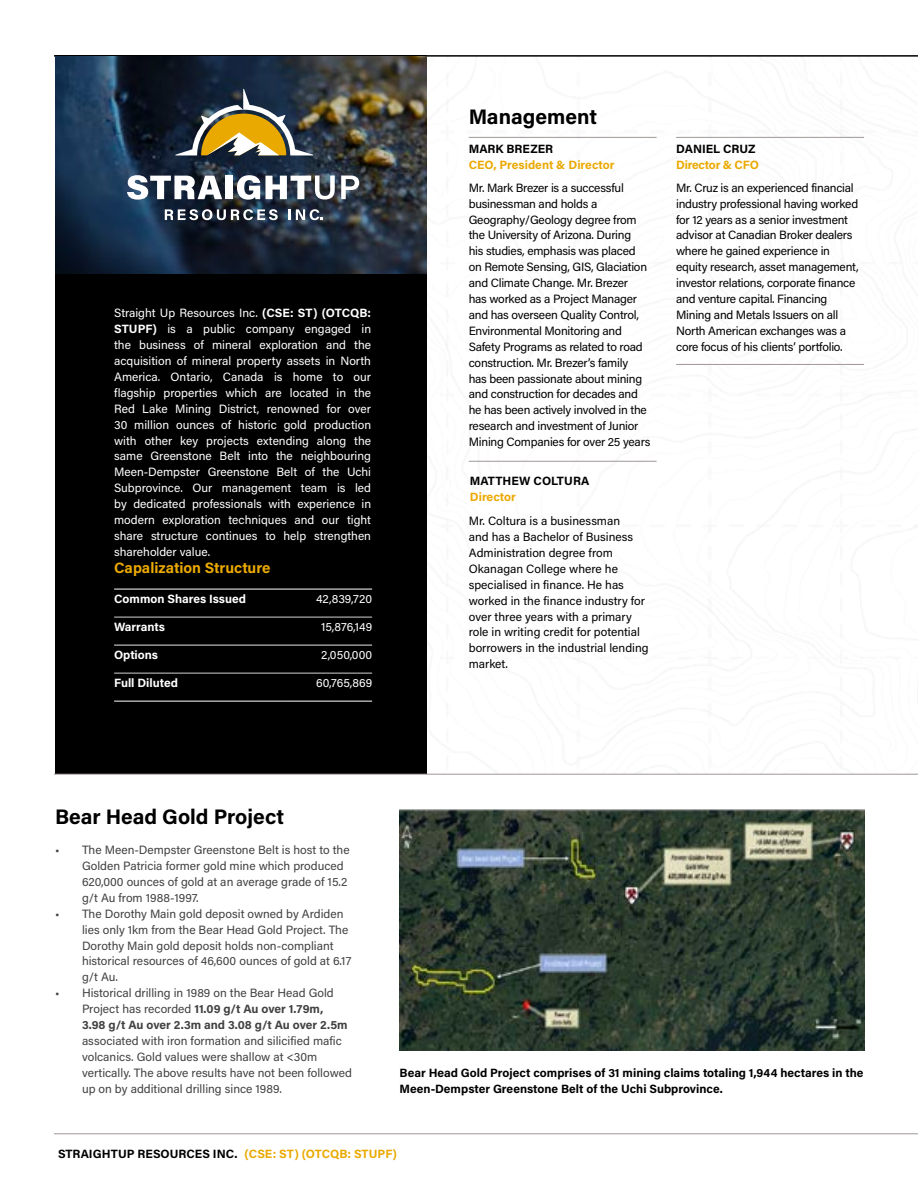
<style>
.page{position:relative;width:918px;height:1188px;background:#fff}
.page>*{position:absolute;margin:0;border:0;box-sizing:border-box;transform-origin:0 0}
.t1{font:700 21px "Acumin Pro";color:#000}
.t2{font:700 15px "Acumin Pro";color:#eba900}
.t3{font:12px/15.9px "Acumin Pro";letter-spacing:-.02em;color:#000}
.t4{font:12px/15.9px "Acumin Pro";color:#fff;text-align:justify}
.t5{font:12px/15.9px "Acumin Pro";color:#414042}
.t6{font:12px/15.9px "Acumin Pro";color:#000}
.t7{font:700 12px/15.9px "Acumin Pro";color:#000}
.t8{font:700 12px "Acumin Pro";color:#fff}
.t9{font:700 12px "Acumin Pro";letter-spacing:-.005em;color:#eba900}
.s1{font-weight:700}
.s2{color:#eba900}
</style>
<div class="page">
<div style="left:55px;top:56px;width:372px;height:718px;background:#000"></div>
<hr style="left:114px;top:617px;width:174px;height:1px;background:#d1d3d4">
<hr style="left:288px;top:617px;width:84px;height:1px;background:#d1d3d4">
<hr style="left:114px;top:673px;width:174px;height:1px;background:#d1d3d4">
<hr style="left:288px;top:673px;width:84px;height:1px;background:#d1d3d4">
<hr style="left:114px;top:645px;width:174px;height:1px;background:#e6e7e8">
<hr style="left:288px;top:645px;width:84px;height:1px;background:#e6e7e8">
<hr style="left:114px;top:589px;width:174px;height:1px;background:#fff">
<hr style="left:288px;top:589px;width:84px;height:1px;background:#fff">
<hr style="left:114px;top:701px;width:174px;height:1px;background:#fff">
<hr style="left:288px;top:701px;width:84px;height:1px;background:#fff">
<img style="left:400px;top:809px;width:465px;height:241px">
<hr style="left:54px;top:55px;width:864px;height:2px;background:#000">
<hr style="left:54px;top:774px;width:864px;height:1px;background:#9f9896">
<hr style="left:54px;top:1134px;width:864px;height:1px;background:#9f9896">
<hr style="left:469px;top:461px;width:188px;height:1px;background:#9f9896">
<hr style="left:469px;top:137px;width:188px;height:1px;background:#9f9896">
<hr style="left:676px;top:364px;width:188px;height:1px;background:#9f9896">
<hr style="left:676px;top:137px;width:188px;height:1px;background:#9f9896">
<img style="left:55px;top:57px;width:372px;height:217px">
<svg style="left:165px;top:209px;width:113px;height:11px"></svg>
<svg style="left:288px;top:209px;width:35px;height:11px"></svg>
<svg style="left:127px;top:175px;width:95px;height:25px;background:#9299a3"></svg>
<div style="left:225px;top:176px;width:7px;height:23px;background:#fff"></div>
<svg style="left:237px;top:175px;width:98px;height:25px;background:#9298a1"></svg>
<svg style="left:341px;top:176px;width:18px;height:23px"></svg>
<svg style="left:175px;top:89px;width:138px;height:66px;background:#6e684f"></svg>
<p class="t4" style="left:114px;top:305px;width:259px">Straight Up Resources Inc. <span class="s1">(CSE: ST) (OTCQB:<br>STUPF)</span> is a public company engaged in the business of mineral exploration and the acquisition of mineral property assets in North America. Ontario, Canada is home to our flagship properties which are located in the Red Lake Mining District, renowned for over 30 million ounces of historic gold production with other key projects extending along the same Greenstone Belt into the neighbouring Meen-Dempster Greenstone Belt of the Uchi Subprovince. Our management team is led by dedicated professionals with experience in modern exploration techniques and our tight share structure continues to help strengthen shareholder value.</p>
<p class="t2" style="left:114px;top:557px;width:158px">Capalization Structure</p>
<p class="t8" style="left:114px;top:591px;width:133px">Common Shares Issued</p>
<p class="t4" style="left:316px;top:591px;width:58px">42,839,720</p>
<p class="t8" style="left:114px;top:619px;width:52px">Warrants</p>
<p class="t4" style="left:321px;top:619px;width:52px">15,876,149</p>
<p class="t8" style="left:114px;top:647px;width:45px">Options</p>
<p class="t4" style="left:321px;top:647px;width:53px">2,050,000</p>
<p class="t8" style="left:114px;top:675px;width:66px">Full Diluted</p>
<p class="t4" style="left:316px;top:675px;width:58px">60,765,869</p>
<h1 class="t1" style="left:469px;top:102px;width:130px">Management</h1>
<p class="t7" style="left:469px;top:141px;width:86px">MARK BREZER</p>
<p class="t9" style="left:469px;top:156px;width:147px">CEO, President &amp; Director</p>
<p class="t7" style="left:676px;top:141px;width:81px">DANIEL CRUZ</p>
<p class="t9" style="left:676px;top:156px;width:84px">Director &amp; CFO</p>
<p class="t3" style="left:469px;top:179px;width:183px">Mr. Mark Brezer is a successful businessman and holds a<br>Geography/Geology degree from the University of Arizona. During<br>his studies, emphasis was placed on Remote Sensing, GIS, Glaciation and Climate Change. Mr. Brezer<br>has worked as a Project Manager and has overseen Quality Control,<br>Environmental Monitoring and<br>Safety Programs as related to road construction. Mr. Brezer’s family<br>has been passionate about mining and construction for decades and he has been actively involved in the research and investment of Junior<br>Mining Companies for over 25 years</p>
<p class="t3" style="left:676px;top:179px;width:184px">Mr. Cruz is an experienced financial industry professional having worked for 12 years as a senior investment advisor at Canadian Broker dealers where he gained experience in equity research, asset management, investor relations, corporate finance and venture capital. Financing Mining and Metals Issuers on all North American exchanges was a core focus of his clients’ portfolio.</p>
<p class="t7" style="left:470px;top:472px;width:121px">MATTHEW COLTURA</p>
<p class="t9" style="left:470px;top:488px;width:47px">Director</p>
<p class="t6" style="left:469px;top:513px;width:181px">Mr. Coltura is a businessman<br>and has a Bachelor of Business<br>Administration degree from<br>Okanagan College where he specialised in finance. He has worked in the finance industry for over three years with a primary role in writing credit for potential borrowers in the industrial lending market.</p>
<h1 class="t1" style="left:55px;top:802px;width:231px">Bear Head Gold Project</h1>
<p class="t5" style="left:82px;top:841px;width:269px;text-indent:-27px">• The Meen-Dempster Greenstone Belt is host to the Golden Patricia former gold mine which produced 620,000 ounces of gold at an average grade of 15.2 g/t Au from 1988-1997.</p>
<p class="t5" style="left:82px;top:905px;width:271px;text-indent:-27px">• The Dorothy Main gold deposit owned by Ardiden lies only 1km from the Bear Head Gold Project. The Dorothy Main gold deposit holds non-compliant historical resources of 46,600 ounces of gold at 6.17 g/t Au.</p>
<p class="t5" style="left:82px;top:985px;width:267px;text-indent:-27px">• Historical drilling in 1989 on the Bear Head Gold<br>Project has recorded <span class="s1">11.09 g/t Au over 1.79m,<br>3.98 g/t Au over 2.3m and 3.08 g/t Au over 2.5m</span></p>
<p class="t5" style="left:82px;top:1032px;width:271px">associated with iron formation and silicified mafic volcanics. Gold values were shallow at &lt;30m vertically. The above results have not been followed up on by additional drilling since 1989.</p>
<p class="t7" style="left:400px;top:1064px;width:465px">Bear Head Gold Project comprises of 31 mining claims totaling 1,944 hectares in the<br>Meen-Dempster Greenstone Belt of the Uchi Subprovince.</p>
<p class="t7" style="left:58px;top:1145px;width:340px">STRAIGHTUP RESOURCES INC. <span class="s2">(CSE: ST) (OTCQB: STUPF)</span></p>
</div>
